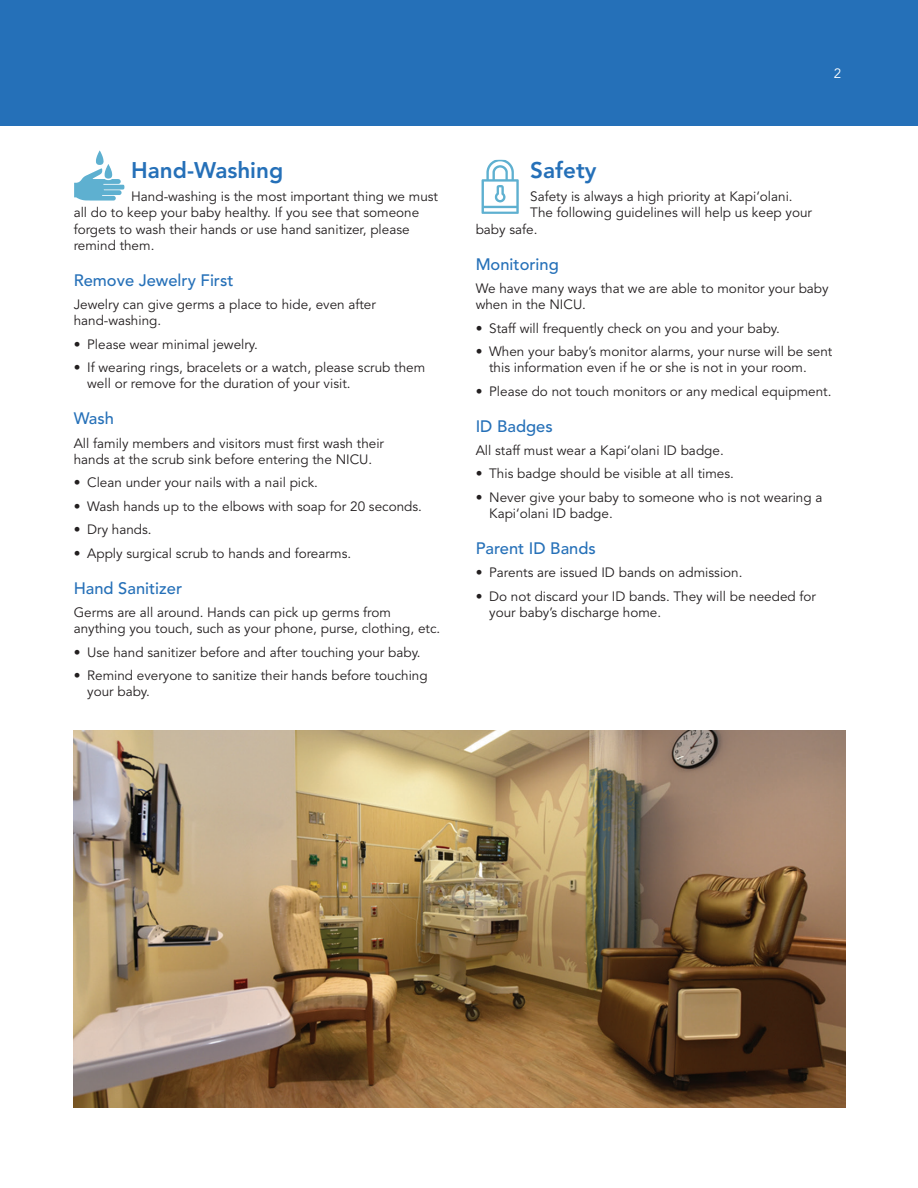
<style>
.page{position:relative;width:918px;height:1188px;background:#fff}
.page>*{position:absolute;margin:0;border:0;box-sizing:border-box;transform-origin:0 0}
.t1{font:800 22.5px "Avenir";color:#2570b8}
.t2{font:500 16.5px "Avenir";color:#2570b8}
.t3{font:13.5px/16.2px "Avenir";color:#231f20}
.t4{font:13.5px "Avenir";color:#fff}
</style>
<div class="page">
<div style="left:0;top:0;width:918px;height:126px;background:#2570b8"></div>
<img style="left:74px;top:730px;width:772px;height:378px">
<img style="left:74px;top:150px;width:50px;height:51px">
<img style="left:481px;top:160px;width:38px;height:54px">
<p class="t1" style="left:131px;top:157px;width:154px">Hand-Washing</p>
<p class="t3" style="left:74px;top:189px;width:366px;text-indent:57px">Hand-washing is the most important thing we must all do to keep your baby healthy. If you see that someone forgets to wash their hands or use hand sanitizer, please remind them.</p>
<p class="t2" style="left:74px;top:270px;width:161px">Remove Jewelry First</p>
<p class="t3" style="left:74px;top:297px;width:304px">Jewelry can give germs a place to hide, even after</p>
<p class="t3" style="left:74px;top:313px;width:89px">hand-washing.</p>
<p class="t3" style="left:74px;top:336px;width:186px">• Please wear minimal jewelry.</p>
<p class="t3" style="left:87px;top:360px;width:340px;text-indent:-14px">• If wearing rings, bracelets or a watch, please scrub them well or remove for the duration of your visit.</p>
<p class="t2" style="left:74px;top:409px;width:42px">Wash</p>
<p class="t3" style="left:74px;top:435px;width:312px">All family members and visitors must first wash their</p>
<p class="t3" style="left:74px;top:452px;width:300px">hands at the scrub sink before entering the NICU.</p>
<p class="t3" style="left:74px;top:475px;width:246px">• Clean under your nails with a nail pick.</p>
<p class="t3" style="left:74px;top:498px;width:350px">• Wash hands up to the elbows with soap for 20 seconds.</p>
<p class="t3" style="left:74px;top:522px;width:80px">• Dry hands.</p>
<p class="t3" style="left:74px;top:545px;width:279px">• Apply surgical scrub to hands and forearms.</p>
<p class="t2" style="left:74px;top:578px;width:110px">Hand Sanitizer</p>
<p class="t3" style="left:74px;top:605px;width:368px">Germs are all around. Hands can pick up germs from anything you touch, such as your phone, purse, clothing, etc.</p>
<p class="t3" style="left:74px;top:644px;width:349px">• Use hand sanitizer before and after touching your baby.</p>
<p class="t3" style="left:87px;top:668px;width:342px;text-indent:-14px">• Remind everyone to sanitize their hands before touching your baby.</p>
<p class="t4" style="left:834px;top:65px;width:9px">2</p>
<p class="t1" style="left:530px;top:157px;width:68px">Safety</p>
<p class="t3" style="left:530px;top:189px;width:264px">Safety is always a high priority at Kapi‘olani.</p>
<p class="t3" style="left:530px;top:205px;width:283px">The following guidelines will help us keep your</p>
<p class="t3" style="left:476px;top:221px;width:63px">baby safe.</p>
<p class="t2" style="left:476px;top:254px;width:85px">Monitoring</p>
<p class="t3" style="left:476px;top:281px;width:355px">We have many ways that we are able to monitor your baby</p>
<p class="t3" style="left:476px;top:297px;width:112px">when in the NICU.</p>
<p class="t3" style="left:476px;top:320px;width:306px">• Staff will frequently check on you and your baby.</p>
<p class="t3" style="left:489px;top:344px;width:345px;text-indent:-14px">• When your baby’s monitor alarms, your nurse will be sent this information even if he or she is not in your room.</p>
<p class="t3" style="left:476px;top:383px;width:357px">• Please do not touch monitors or any medical equipment.</p>
<p class="t2" style="left:476px;top:416px;width:79px">ID Badges</p>
<p class="t3" style="left:476px;top:443px;width:250px">All staff must wear a Kapi‘olani ID badge.</p>
<p class="t3" style="left:476px;top:466px;width:260px">• This badge should be visible at all times.</p>
<p class="t3" style="left:489px;top:489px;width:335px;text-indent:-14px">• Never give your baby to someone who is not wearing a<br>Kapi‘olani ID badge.</p>
<p class="t2" style="left:476px;top:539px;width:122px">Parent ID Bands</p>
<p class="t3" style="left:476px;top:565px;width:268px">• Parents are issued ID bands on admission.</p>
<p class="t3" style="left:489px;top:588px;width:328px;text-indent:-14px">• Do not discard your ID bands. They will be needed for your baby’s discharge home.</p>
</div>
